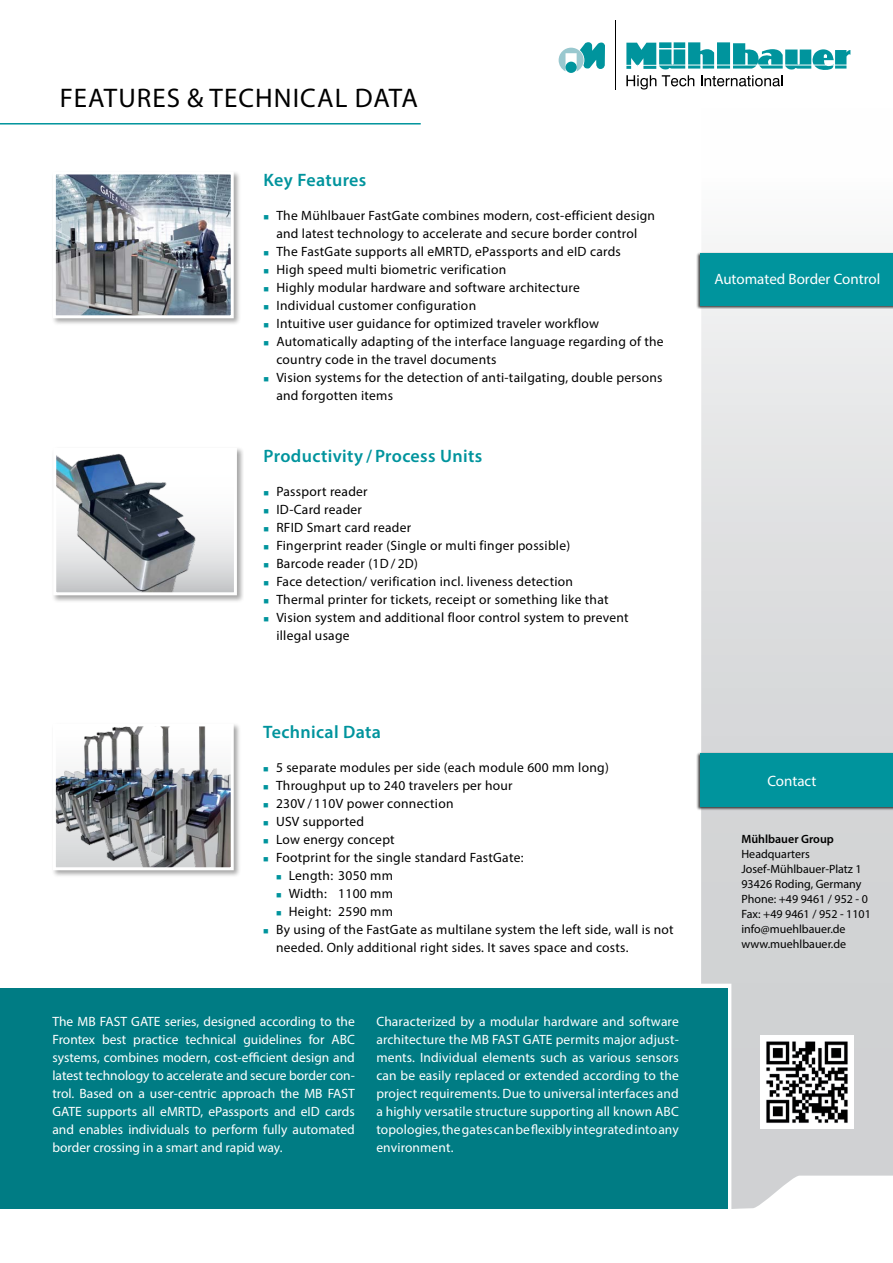
<style>
.page{position:relative;width:893px;height:1263px;background:#fff}
.page>*{position:absolute;margin:0;border:0;box-sizing:border-box;transform-origin:0 0}
.t1{font:27px "Myriad Pro";letter-spacing:.04em;color:#000}
.t2{font:600 18px "Myriad Pro";letter-spacing:.02em;color:#00949d}
.t3{font:15px "Myriad Pro";color:#fff}
.t4{font:13.5px/18px "Myriad Pro";letter-spacing:.02em;color:#000}
.t5{font:13.5px/18px "Myriad Pro";color:#fff;text-align:justify}
.t6{font:12px/15px "Myriad Pro";color:#000}
.t7{font:600 12px "Myriad Pro";color:#000}
</style>
<div class="page">
<svg style="left:701px;top:251px;width:192px;height:958px"></svg>
<svg style="left:559px;top:42px;width:46px;height:29px"></svg>
<div style="left:565px;top:62px;width:12px;height:11px;background:#00949d;border-radius:50%"></div>
<hr style="left:615px;top:20px;width:1px;height:70px;background:#000">
<svg style="left:626px;top:42px;width:224px;height:48px"></svg>
<img style="left:760px;top:1035px;width:94px;height:94px">
<div style="left:0;top:988px;width:727px;height:221px;background:#007c84"></div>
<div style="left:696px;top:752px;width:197px;height:58px;background:#000;opacity:.75"></div>
<div style="left:700px;top:753px;width:193px;height:54px;background:#00949d"></div>
<div style="left:696px;top:252px;width:197px;height:57px;background:#000;opacity:.75"></div>
<div style="left:700px;top:253px;width:193px;height:52px;background:#00949d"></div>
<div style="left:51px;top:170px;width:190px;height:156px;background:#000;opacity:.35"></div>
<img style="left:57px;top:175px;width:173px;height:139px">
<div style="left:53px;top:171px;width:181px;height:147px;border:3px solid #fff"></div>
<div style="left:51px;top:722px;width:190px;height:156px;background:#000;opacity:.35"></div>
<img style="left:57px;top:727px;width:173px;height:139px">
<div style="left:53px;top:723px;width:181px;height:147px;border:3px solid #fff"></div>
<hr style="left:0;top:123px;width:421px;height:2px;background:#00949d">
<div style="left:52px;top:446px;width:192px;height:157px;background:#000;opacity:.35"></div>
<img style="left:57px;top:452px;width:176px;height:139px">
<div style="left:53px;top:448px;width:184px;height:147px;border:3px solid #fff"></div>
<h1 class="t1" style="left:60px;top:82px;width:181px">FEATURES &amp; Technical</h1>
<h1 class="t1" style="left:355px;top:82px;width:35px">Data</h1>
<h2 class="t2" style="left:264px;top:168px;width:104px">Key Features</h2>
<p class="t4" style="left:276px;top:206px;width:389px">The Mühlbauer FastGate combines modern, cost-efficient design and latest technology to accelerate and secure border control<br>The FastGate supports all eMRTD, ePassports and eID cards<br>High speed multi biometric verification<br>Highly modular hardware and software architecture<br>Individual customer configuration<br>Intuitive user guidance for optimized traveler workflow Automatically adapting of the interface language regarding of the country code in the travel documents<br>Vision systems for the detection of anti-tailgating, double persons and forgotten items</p>
<h2 class="t2" style="left:264px;top:444px;width:220px">Productivity / Process Units</h2>
<p class="t4" style="left:276px;top:482px;width:354px">Passport reader<br>ID-Card reader<br>RFID Smart card reader<br>Fingerprint reader (Single or multi finger possible)<br>Barcode reader (1D/ 2D)<br>Face detection/ verification incl. liveness detection<br>Thermal printer for tickets, receipt or something like that Vision system and additional floor control system to prevent illegal usage</p>
<h2 class="t2" style="left:263px;top:720px;width:119px">Technical Data</h2>
<p class="t4" style="left:276px;top:758px;width:334px">5 separate modules per side (each module 600 mm long)</p>
<p class="t4" style="left:276px;top:776px;width:238px">Throughput up to 240 travelers per hour</p>
<p class="t4" style="left:276px;top:794px;width:179px">230V / 110V power connection</p>
<p class="t4" style="left:276px;top:812px;width:90px">USV supported</p>
<p class="t4" style="left:276px;top:830px;width:120px">Low energy concept</p>
<p class="t4" style="left:276px;top:848px;width:249px">Footprint for the single standard FastGate:</p>
<p class="t4" style="left:289px;top:866px;width:106px">Length: 3050 mm</p>
<p class="t4" style="left:289px;top:884px;width:106px">Width: 1100 mm</p>
<p class="t4" style="left:289px;top:902px;width:106px">Height: 2590 mm</p>
<p class="t4" style="left:276px;top:920px;width:399px">By using of the FastGate as multilane system the left side, wall is not</p>
<p class="t4" style="left:276px;top:938px;width:354px">needed. Only additional right sides. It saves space and costs.</p>
<p class="t5" style="left:52px;top:1012px;width:304px">The MB FAST GATE series, designed according to the Frontex best practice technical guidelines for ABC systems, combines modern, cost-efficient design and latest technology to accelerate and secure border con&shy;trol. Based on a user-centric approach the MB FAST GATE supports all eMRTD, ePassports and eID cards and enables individuals to perform fully automated border crossing in a smart and rapid way.</p>
<p class="t5" style="left:376px;top:1012px;width:304px">Characterized by a modular hardware and software architecture the MB FAST GATE permits major adjust&shy;ments. Individual elements such as various sensors can be easily replaced or extended according to the project requirements. Due to universal interfaces and a highly versatile structure supporting all known ABC topologies, the gates can be flexibly integrated into any environment.</p>
<p class="t3" style="left:714px;top:270px;width:167px">Automated Border Control</p>
<p class="t3" style="left:767px;top:771px;width:51px">Contact</p>
<p class="t7" style="left:741px;top:831px;width:94px">Mühlbauer Group</p>
<p class="t6" style="left:741px;top:846px;width:131px">Headquarters<br>Josef-Mühlbauer-Platz 1<br>93426 Roding, Germany<br>Phone: +49 9461 / 952 - 0<br>Fax: +49 9461 / 952 - 1101 info@muehlbauer.de www.muehlbauer.de</p>
</div>
